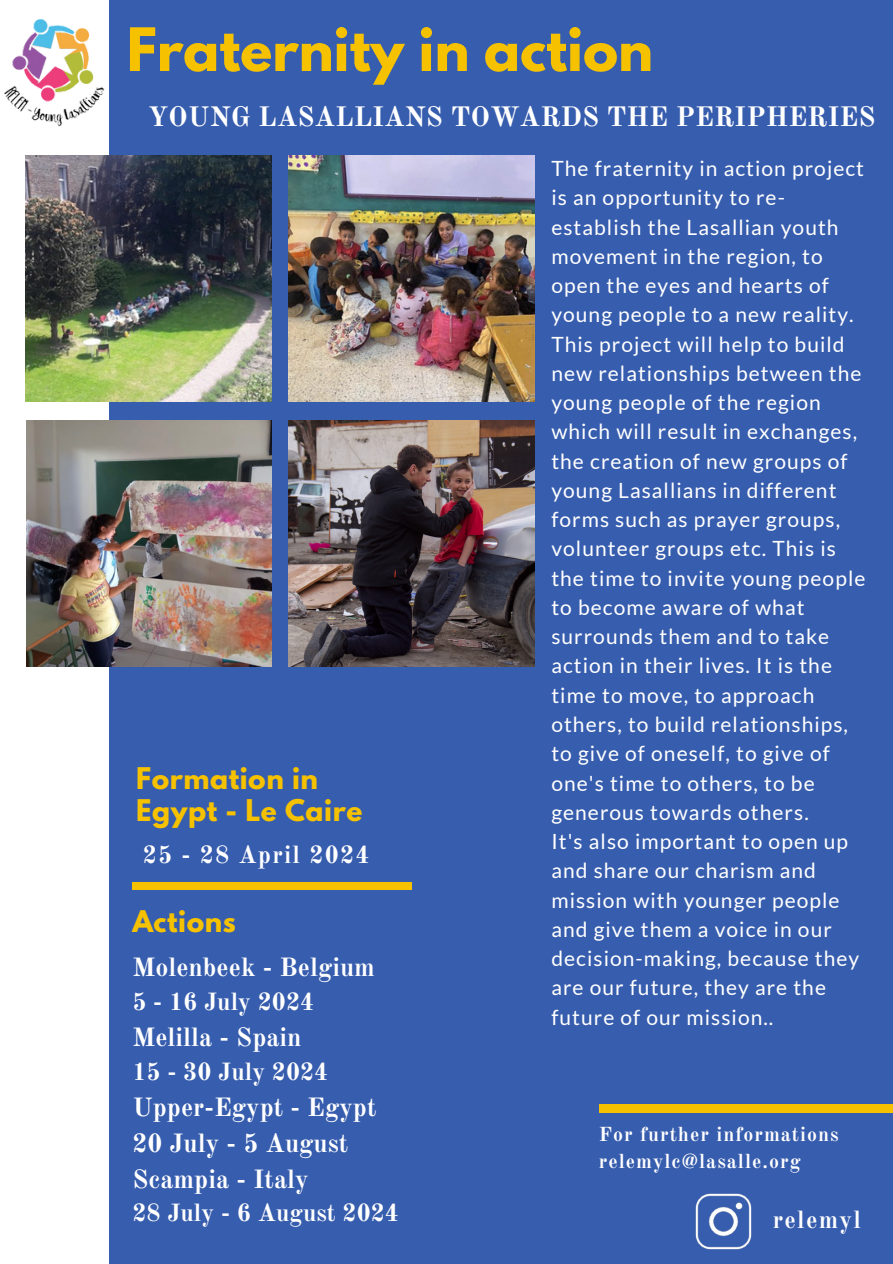
<style>
.page{position:relative;width:893px;height:1264px;background:#fff}
.page>*{position:absolute;margin:0;border:0;box-sizing:border-box;transform-origin:0 0}
.t1{font:700 52.95px "League Spartan";color:#f6c200}
.t2{font:700 27.45px "Old Standard";color:#fff}
.t3{font:700 26.4px/31.5px "League Spartan";letter-spacing:.02em;color:#f6c200}
.t4{font:700 25.8px "Old Standard";color:#fff}
.t5{font:700 24.3px "Old Standard";color:#fff}
.t6{font:700 24.3px "Old Standard";letter-spacing:.05em;color:#fff}
.t7{font:21px/29.2px "Lato";letter-spacing:.05em;color:#fff}
.t8{font:700 19.8px "Old Standard";letter-spacing:.05em;color:#fff}
</style>
<div class="page">
<div style="left:110px;top:0;width:782px;height:1263px;background:#375dae"></div>
<div style="left:132px;top:882px;width:279px;height:7px;background:#f6c200"></div>
<div style="left:599px;top:1104px;width:293px;height:8px;background:#f6c200"></div>
<img style="left:26px;top:156px;width:245px;height:245px">
<img style="left:288px;top:156px;width:246px;height:245px">
<img style="left:289px;top:420px;width:245px;height:246px">
<img style="left:26px;top:420px;width:246px;height:246px">
<img style="left:4px;top:19px;width:101px;height:108px">
<img style="left:695px;top:1193px;width:57px;height:57px">
<p class="t1" style="left:127px;top:23px;width:527px">Fraternity in action</p>
<p class="t2" style="left:148px;top:100px;width:729px">YOUNG LASALLIANS TOWARDS THE PERIPHERIES</p>
<p class="t3" style="left:136px;top:766px;width:227px">Formation in<br>Egypt - Le Caire</p>
<p class="t6" style="left:143px;top:840px;width:228px">25 - 28 April 2024</p>
<p class="t3" style="left:132px;top:908px;width:105px">Actions</p>
<p class="t4" style="left:132px;top:951px;width:244px">Molenbeek - Belgium</p>
<p class="t5" style="left:132px;top:986px;width:183px">5 - 16 July 2024</p>
<p class="t4" style="left:132px;top:1021px;width:171px">Melilla - Spain</p>
<p class="t5" style="left:132px;top:1056px;width:197px">15 - 30 July 2024</p>
<p class="t4" style="left:132px;top:1091px;width:245px">Upper-Egypt - Egypt</p>
<p class="t4" style="left:132px;top:1127px;width:217px">20 July - 5 August</p>
<p class="t4" style="left:132px;top:1163px;width:178px">Scampia - Italy</p>
<p class="t5" style="left:132px;top:1198px;width:268px">28 July - 6 August 2024</p>
<p class="t7" style="left:551px;top:153px;width:315px">The fraternity in action project is an opportunity to re&shy;establish the Lasallian youth movement in the region, to open the eyes and hearts of young people to a new reality.<br>This project will help to build new relationships between the young people of the region which will result in exchanges, the creation of new groups of young Lasallians in different forms such as prayer groups, volunteer groups etc. This is the time to invite young people to become aware of what surrounds them and to take action in their lives. It is the time to move, to approach others, to build relationships, to give of oneself, to give of one's time to others, to be generous towards others.</p>
<p class="t7" style="left:551px;top:826px;width:309px">It's also important to open up and share our charism and mission with younger people and give them a voice in our decision-making, because they are our future, they are the future of our mission..</p>
<p class="t8" style="left:599px;top:1122px;width:241px">For further informations</p>
<p class="t8" style="left:599px;top:1149px;width:203px">relemylc@lasalle.org</p>
<p class="t6" style="left:772px;top:1205px;width:90px">relemyl</p>
</div>
